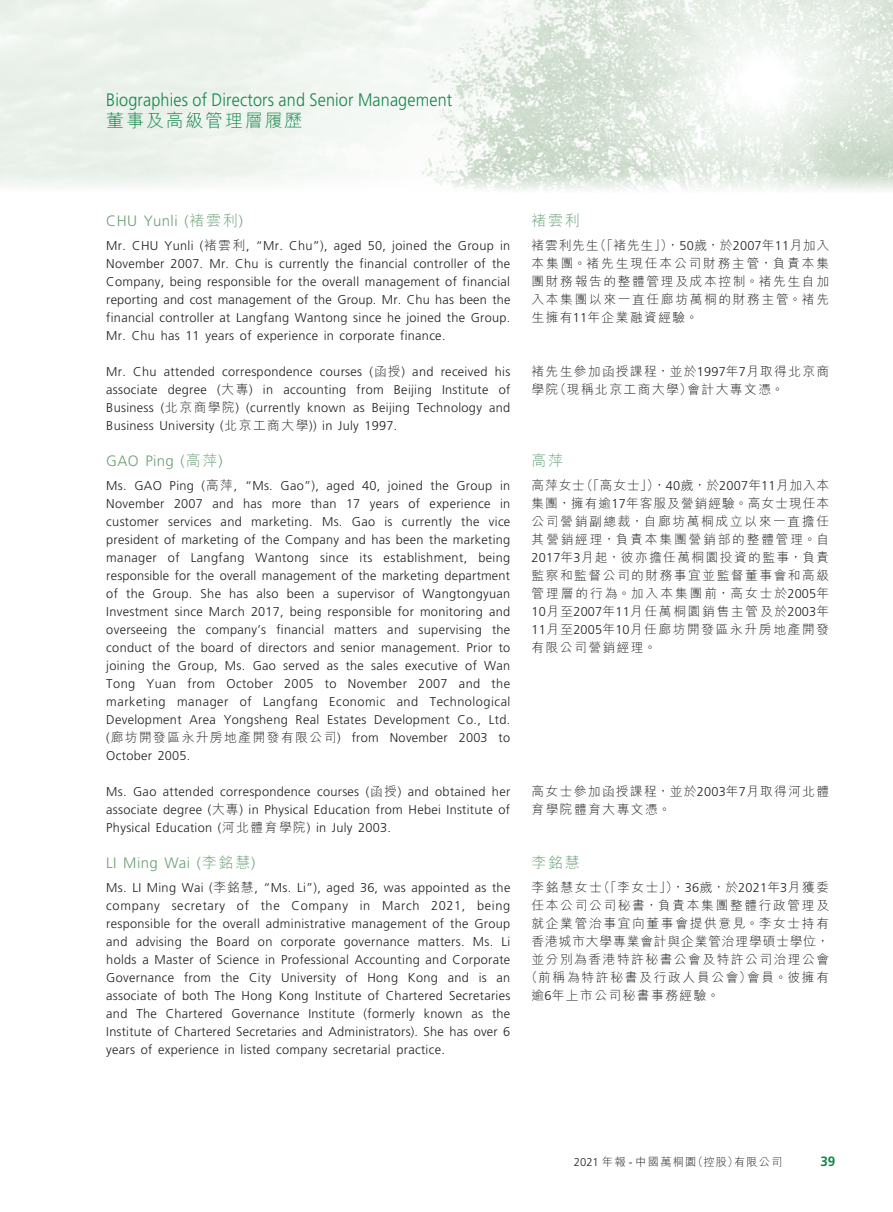
<style>
.page{position:relative;width:893px;height:1212px;background:#fff}
.page>*{position:absolute;margin:0;border:0;box-sizing:border-box;transform-origin:0 0}
.t1{font:300 18px "Frutiger LT Std";letter-spacing:.01em;color:#128649;scale:.9 1}
.t2{font:300 18px "M Hei HK";letter-spacing:.1em;color:#128649}
._04___H2{font:300 15px "Frutiger LT Std";letter-spacing:.025em;color:#6aa074}
._04___H2-2{font:300 15px "M Hei HK";letter-spacing:.115em;color:#6aa074}
.t3{font:700 13.5px "Frutiger LT Std";color:#128649}
._11_P0{font:300 12.75px/18px "Frutiger LT Std";letter-spacing:.025em;color:#231f20;text-align:justify}
._01_Body_Text{font:300 12.75px/18px "Frutiger LT Std";letter-spacing:.025em;color:#231f20;text-align:justify}
._01_Body_Text-2{font:300 12.75px/18px "M Hei HK";letter-spacing:.125em;color:#231f20;text-align:justify}
._01_Body_Text-3{font:300 12.75px/18px "M Hei HK";letter-spacing:.105em;color:#231f20}
._01_Body_Text-4{font:300 12.75px "M Hei HK";letter-spacing:.065em;color:#231f20}
.t4{font:300 11.25px "M Hei HK";letter-spacing:.1em;color:#231f20}
.s1{font-family:"M Hei HK"}
.s2{font-family:"Frutiger LT Std"}
</style>
<div class="page">
<img style="left:0;top:0;width:893px;height:191px">
<h1 class="t1" style="left:106px;top:90px;width:386px">Biographies of Directors and Senior Management</h1>
<h1 class="t2" style="left:106px;top:108px;width:198px">董事及高級管理層履歷</h1>
<p class="_04___H2" style="left:106px;top:212px;width:138px">CHU Yunli (<span class="s1">褚雲利</span>)</p>
<p class="_11_P0" style="left:106px;top:237px;width:406px">Mr. CHU Yunli (<span class="s1">褚雲利</span>, “Mr. Chu”), aged 50, joined the Group in November 2007. Mr. Chu is currently the financial controller of the Company, being responsible for the overall management of financial reporting and cost management of the Group. Mr. Chu has been the financial controller at Langfang Wantong since he joined the Group.<br>Mr. Chu has 11 years of experience in corporate finance.</p>
<p class="_11_P0" style="left:106px;top:363px;width:405px">Mr. Chu attended correspondence courses (<span class="s1">函授</span>) and received his associate degree (<span class="s1">大專</span>) in accounting from Beijing Institute of Business (<span class="s1">北京商學院</span>) (currently known as Beijing Technology and Business University (<span class="s1">北京工商大學</span>)) in July 1997.</p>
<p class="_04___H2" style="left:106px;top:452px;width:118px">GAO Ping (<span class="s1">高萍</span>)</p>
<p class="_11_P0" style="left:106px;top:477px;width:406px">Ms. GAO Ping (<span class="s1">高萍</span>, “Ms. Gao”), aged 40, joined the Group in November 2007 and has more than 17 years of experience in customer services and marketing. Ms. Gao is currently the vice president of marketing of the Company and has been the marketing manager of Langfang Wantong since its establishment, being responsible for the overall management of the marketing department of the Group. She has also been a supervisor of Wangtongyuan Investment since March 2017, being responsible for monitoring and overseeing the company’s financial matters and supervising the conduct of the board of directors and senior management. Prior to joining the Group, Ms. Gao served as the sales executive of Wan Tong Yuan from October 2005 to November 2007 and the marketing manager of Langfang Economic and Technological Development Area Yongsheng Real Estates Development Co., Ltd. (<span class="s1">廊坊開發區永升房地產開發有限公司</span>) from November 2003 to October 2005.</p>
<p class="_11_P0" style="left:106px;top:783px;width:405px">Ms. Gao attended correspondence courses (<span class="s1">函授</span>) and obtained her associate degree (<span class="s1">大專</span>) in Physical Education from Hebei Institute of Physical Education (<span class="s1">河北體育學院</span>) in July 2003.</p>
<p class="_04___H2" style="left:106px;top:854px;width:151px">LI Ming Wai (<span class="s1">李銘慧</span>)</p>
<p class="_01_Body_Text" style="left:106px;top:879px;width:406px">Ms. LI Ming Wai (<span class="s1">李銘慧</span>, “Ms. Li”), aged 36, was appointed as the company secretary of the Company in March 2021, being responsible for the overall administrative management of the Group and advising the Board on corporate governance matters. Ms. Li holds a Master of Science in Professional Accounting and Corporate Governance from the City University of Hong Kong and is an associate of both The Hong Kong Institute of Chartered Secretaries and The Chartered Governance Institute (formerly known as the Institute of Chartered Secretaries and Administrators). She has over 6 years of experience in listed company secretarial practice.</p>
<p class="_04___H2-2" style="left:531px;top:210px;width:50px">褚雲利</p>
<p class="_01_Body_Text-2" style="left:531px;top:236px;width:299px">褚雲利先生（「褚先生」），<span class="s2">50</span>歲，於<span class="s2">2007</span>年<span class="s2">11</span>月加入本集團。褚先生現任本公司財務主管，負責本集團財務報告的整體管理及成本控制。褚先生自加入本集團以來一直任廊坊萬桐的財務主管。褚先生擁有<span class="s2">11</span>年企業融資經驗。</p>
<p class="_01_Body_Text-3" style="left:531px;top:362px;width:299px">褚先生參加函授課程，並於<span class="s2">1997</span>年<span class="s2">7</span>月取得北京商學院（現稱北京工商大學）會計大專文憑。</p>
<p class="_04___H2-2" style="left:531px;top:450px;width:33px">高萍</p>
<p class="_01_Body_Text-2" style="left:531px;top:476px;width:299px">高萍女士（「高女士」），<span class="s2">40</span>歲，於<span class="s2">2007</span>年<span class="s2">11</span>月加入本集團，擁有逾<span class="s2">17</span>年客服及營銷經驗。高女士現任本公司營銷副總裁，自廊坊萬桐成立以來一直擔任其營銷經理，負責本集團營銷部的整體管理。自<span class="s2">2017</span>年<span class="s2">3</span>月起，彼亦擔任萬桐園投資的監事，負責監察和監督公司的財務事宜並監督董事會和高級管理層的行為。加入本集團前，高女士於<span class="s2">2005</span>年<span class="s2">10</span>月至<span class="s2">2007</span>年<span class="s2">11</span>月任萬桐園銷售主管及於<span class="s2">2003</span>年<span class="s2">11</span>月至<span class="s2">2005</span>年<span class="s2">10</span>月任廊坊開發區永升房地產開發有限公司營銷經理。</p>
<p class="_01_Body_Text-3" style="left:531px;top:782px;width:299px">高女士參加函授課程，並於<span class="s2">2003</span>年<span class="s2">7</span>月取得河北體育學院體育大專文憑。</p>
<p class="_04___H2-2" style="left:531px;top:852px;width:50px">李銘慧</p>
<p class="_01_Body_Text-2" style="left:531px;top:878px;width:299px">李銘慧女士（「李女士」），<span class="s2">36</span>歲，於<span class="s2">2021</span>年<span class="s2">3</span>月獲委</p>
<p class="_01_Body_Text-2" style="left:531px;top:896px;width:299px">任本公司公司秘書，負責本集團整體行政管理及</p>
<p class="_01_Body_Text-2" style="left:531px;top:914px;width:299px">就企業管治事宜向董事會提供意見。李女士持有</p>
<p class="_01_Body_Text-4" style="left:531px;top:932px;width:299px">香港城市大學專業會計與企業管治理學碩士學位，</p>
<p class="_01_Body_Text-2" style="left:531px;top:950px;width:299px">並分別為香港特許秘書公會及特許公司治理公會</p>
<p class="_01_Body_Text-2" style="left:525px;top:968px;width:305px">（前稱為特許秘書及行政人員公會）會員。彼擁有</p>
<p class="_01_Body_Text-2" style="left:531px;top:986px;width:189px">逾<span class="s2">6</span>年上市公司秘書事務經驗。</p>
<p class="t4" style="left:574px;top:1154px;width:210px"><span class="s2">2021</span> 年報 <span class="s2">-</span> 中國萬桐園（控股）有限公司</p>
<p class="t3" style="left:820px;top:1154px;width:17px">39</p>
</div>
